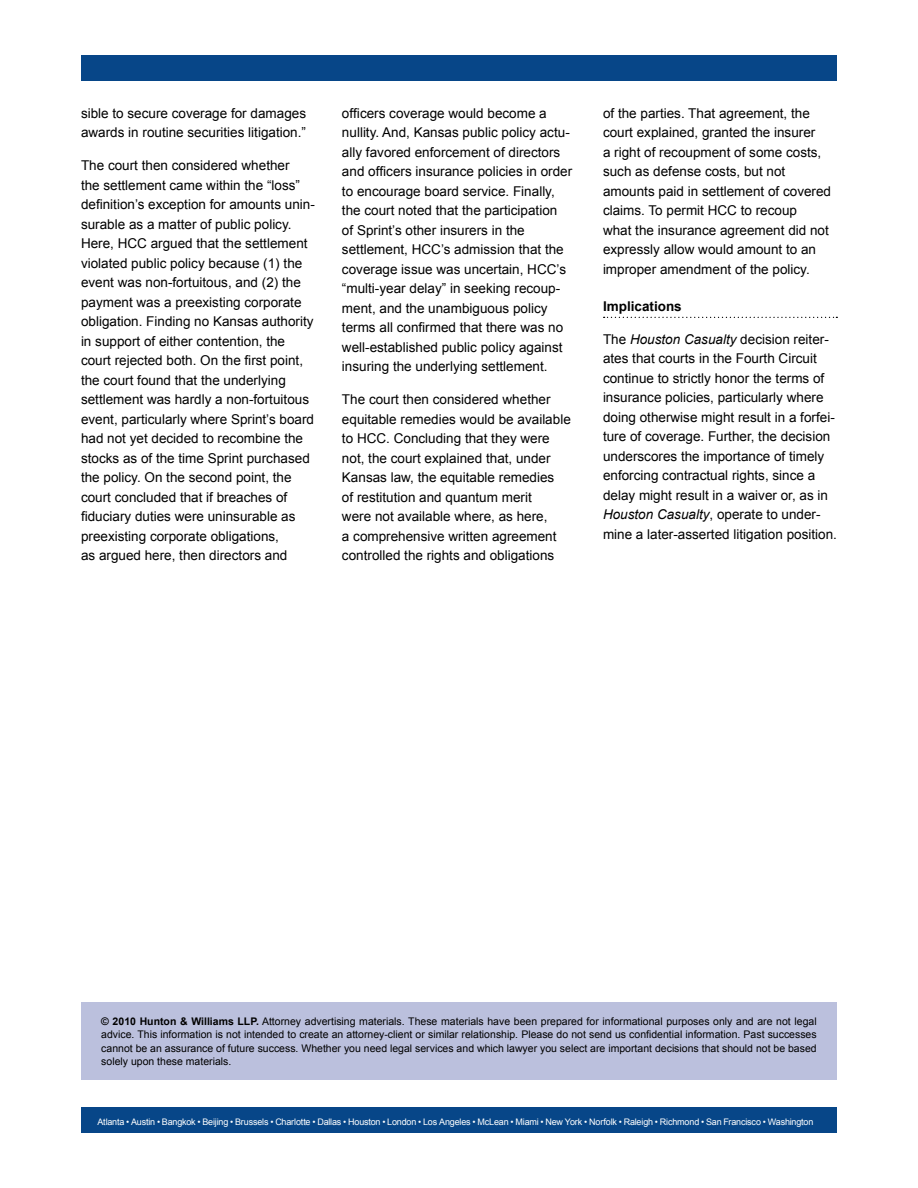
<style>
.page{position:relative;width:918px;height:1188px;background:#fff}
.page>*{position:absolute;margin:0;border:0;box-sizing:border-box;transform-origin:0 0}
.body_text{font:13.5px/19.5px "Arial";color:#000}
.Header_2_with_dots{font:700 13.5px "Arial";color:#000}
.disclaimer{font:10.5px/13.5px "Arial";color:#000;text-align:justify}
.t1{font:9px "Arial";letter-spacing:-.02em;color:#fff}
.s1{font-style:italic}
.s2{font-weight:700}
</style>
<div class="page">
<div style="left:81px;top:1108px;width:756px;height:25px;background:#074688"></div>
<div style="left:81px;top:55px;width:756px;height:25px;background:#074688"></div>
<div style="left:81px;top:1002px;width:756px;height:78px;background:#bbc0dd"></div>
<svg style="left:604px;top:317px;width:233px;height:1px"></svg>
<p class="body_text" style="left:81px;top:103px;width:227px">sible to secure coverage for damages awards in routine securities litigation.”</p>
<p class="body_text" style="left:81px;top:156px;width:235px">The court then considered whether<br>the settlement came within the “loss” definition’s exception for amounts unin&shy;surable as a matter of public policy.<br>Here, HCC argued that the settlement violated public policy because (1) the event was non-fortuitous, and (2) the payment was a preexisting corporate obligation. Finding no Kansas authority in support of either contention, the court rejected both. On the first point, the court found that the underlying settlement was hardly a non-fortuitous event, particularly where Sprint’s board had not yet decided to recombine the stocks as of the time Sprint purchased the policy. On the second point, the court concluded that if breaches of fiduciary duties were uninsurable as preexisting corporate obligations,<br>as argued here, then directors and</p>
<p class="body_text" style="left:342px;top:103px;width:232px">officers coverage would become a nullity. And, Kansas public policy actu&shy;ally favored enforcement of directors and officers insurance policies in order to encourage board service. Finally, the court noted that the participation<br>of Sprint’s other insurers in the settlement, HCC’s admission that the coverage issue was uncertain, HCC’s “multi-year delay” in seeking recoup&shy;ment, and the unambiguous policy terms all confirmed that there was no well-established public policy against insuring the underlying settlement.</p>
<p class="body_text" style="left:342px;top:390px;width:230px">The court then considered whether equitable remedies would be available to HCC. Concluding that they were not, the court explained that, under Kansas law, the equitable remedies<br>of restitution and quantum merit<br>were not available where, as here,<br>a comprehensive written agreement controlled the rights and obligations</p>
<p class="body_text" style="left:603px;top:103px;width:230px">of the parties. That agreement, the court explained, granted the insurer<br>a right of recoupment of some costs, such as defense costs, but not amounts paid in settlement of covered claims. To permit HCC to recoup<br>what the insurance agreement did not expressly allow would amount to an improper amendment of the policy.</p>
<p class="Header_2_with_dots" style="left:603px;top:297px;width:80px">Implications</p>
<p class="body_text" style="left:603px;top:329px;width:235px">The <span class="s1">Houston Casualty</span> decision reiter&shy;ates that courts in the Fourth Circuit continue to strictly honor the terms of insurance policies, particularly where doing otherwise might result in a forfei&shy;ture of coverage. Further, the decision underscores the importance of timely enforcing contractual rights, since a delay might result in a waiver or, as in <span class="s1">Houston Casualty</span>, operate to under&shy;mine a later-asserted litigation position.</p>
<p class="disclaimer" style="left:101px;top:1014px;width:717px"><span class="s2">© 2010 Hunton &amp; Williams LLP.</span> Attorney advertising materials. These materials have been prepared for informational purposes only and are not legal advice. This information is not intended to create an attorney-client or similar relationship. Please do not send us confidential information. Past successes cannot be an assurance of future success. Whether you need legal services and which lawyer you select are important decisions that should not be based solely upon these materials.</p>
<p class="t1" style="left:98px;top:1116px;width:717px">Atlanta • Austin • Bangkok • Beijing • Brussels • Charlotte • Dallas • Houston • London • Los Angeles • McLean • Miami • New York • Norfolk • Raleigh • Richmond • San Francisco • Washington</p>
</div>
